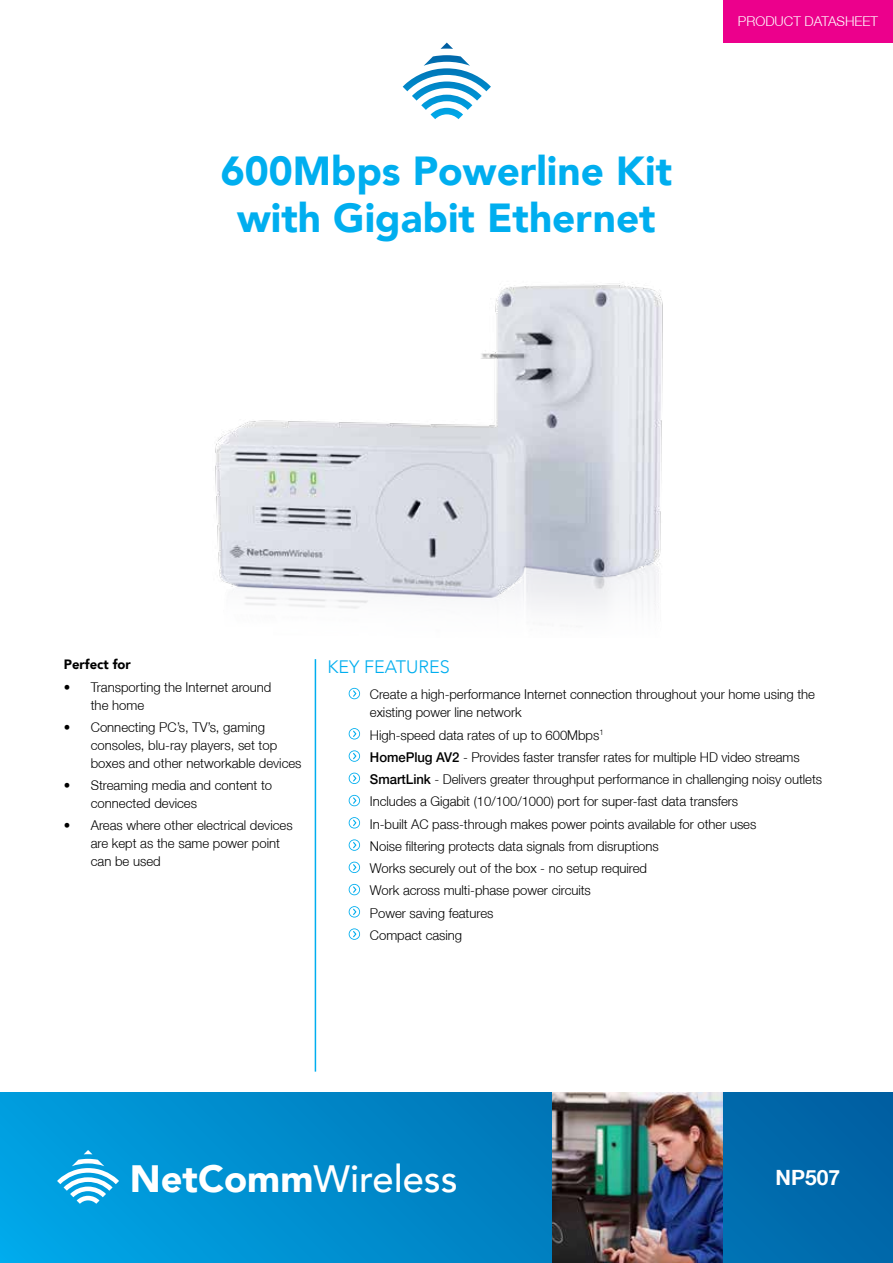
<style>
.page{position:relative;width:893px;height:1263px;background:#fff}
.page>*{position:absolute;margin:0;border:0;box-sizing:border-box;transform-origin:0 0}
.t1{font:900 40.5px/47px "Avenir LT";color:#00aeef;text-align:center}
.t2{font:500 37.95px "Avenir LT";color:#fff}
.t3{font:700 21px "Helvetica Neue LT";color:#fff}
.t4{font:300 18px "Avenir LT";color:#00aeef}
.t5{font:300 13.5px/22.2px "Helvetica Neue LT";letter-spacing:-.005em;color:#000}
.t6{font:300 13.5px "Helvetica Neue LT";color:#fff}
.t7{font:900 13.5px "Avenir LT";color:#000}
.s1{font-weight:500}
.s2{font-weight:900}
</style>
<div class="page">
<svg style="left:0;top:1093px;width:893px;height:170px;background:#0084c5"></svg>
<svg style="left:57px;top:1150px;width:62px;height:54px"></svg>
<div style="left:723px;top:0;width:170px;height:43px;background:#ec008c"></div>
<img style="left:553px;top:1093px;width:170px;height:170px">
<svg style="left:403px;top:43px;width:88px;height:76px"></svg>
<hr style="left:315px;top:659px;width:1px;height:412px;background:#00aeef">
<svg style="left:349px;top:688px;width:11px;height:11px"></svg>
<svg style="left:349px;top:728px;width:11px;height:11px"></svg>
<svg style="left:349px;top:750px;width:11px;height:12px"></svg>
<svg style="left:349px;top:773px;width:11px;height:11px"></svg>
<svg style="left:349px;top:795px;width:11px;height:11px"></svg>
<svg style="left:349px;top:817px;width:11px;height:11px"></svg>
<svg style="left:349px;top:839px;width:11px;height:12px"></svg>
<svg style="left:349px;top:862px;width:11px;height:11px"></svg>
<svg style="left:349px;top:884px;width:11px;height:11px"></svg>
<svg style="left:349px;top:906px;width:11px;height:11px"></svg>
<svg style="left:349px;top:928px;width:11px;height:12px"></svg>
<img style="left:215px;top:283px;width:448px;height:326px">
<h1 class="t1" style="left:221px;top:147px;width:453px">600Mbps Powerline Kit with Gigabit Ethernet</h1>
<p class="t6" style="left:738px;top:13px;width:142px">PRODUCT DATASHEET</p>
<p class="t7" style="left:64px;top:656px;width:69px">Perfect for</p>
<p class="t5" style="left:91px;top:677px;width:182px;line-height:18px;text-indent:-27px">• Transporting the Internet around the home</p>
<p class="t5" style="left:91px;top:718px;width:212px;line-height:18px;text-indent:-27px">• Connecting PC’s, TV’s, gaming consoles, blu-ray players, set top boxes and other networkable devices</p>
<p class="t5" style="left:91px;top:776px;width:183px;line-height:18px;text-indent:-27px">• Streaming media and content to connected devices</p>
<p class="t5" style="left:91px;top:816px;width:203px;line-height:18px;text-indent:-27px">• Areas where other electrical devices are kept as the same power point can be used</p>
<h3 class="t4" style="left:327px;top:656px;width:124px">KEY FEATURES</h3>
<p class="t5" style="left:370px;top:685px;width:447px;line-height:18px">Create a high-performance Internet connection throughout your home using the existing power line network</p>
<p class="t5" style="left:370px;top:723px;width:454px">High-speed data rates of up to 600Mbps<sup>1<br></sup><span class="s1">HomePlug AV2</span> - Provides faster transfer rates for multiple HD video streams <span class="s1">SmartLink</span> - Delivers greater throughput performance in challenging noisy outlets Includes a Gigabit (10/100/1000) port for super-fast data transfers<br>In-built AC pass-through makes power points available for other uses<br>Noise filtering protects data signals from disruptions<br>Works securely out of the box - no setup required<br>Work across multi-phase power circuits<br>Power saving features<br>Compact casing</p>
<h2 class="t2" style="left:130px;top:1156px;width:329px"><span class="s2">NetComm</span>Wireless</h2>
<h3 class="t3" style="left:776px;top:1165px;width:66px">NP507</h3>
</div>
